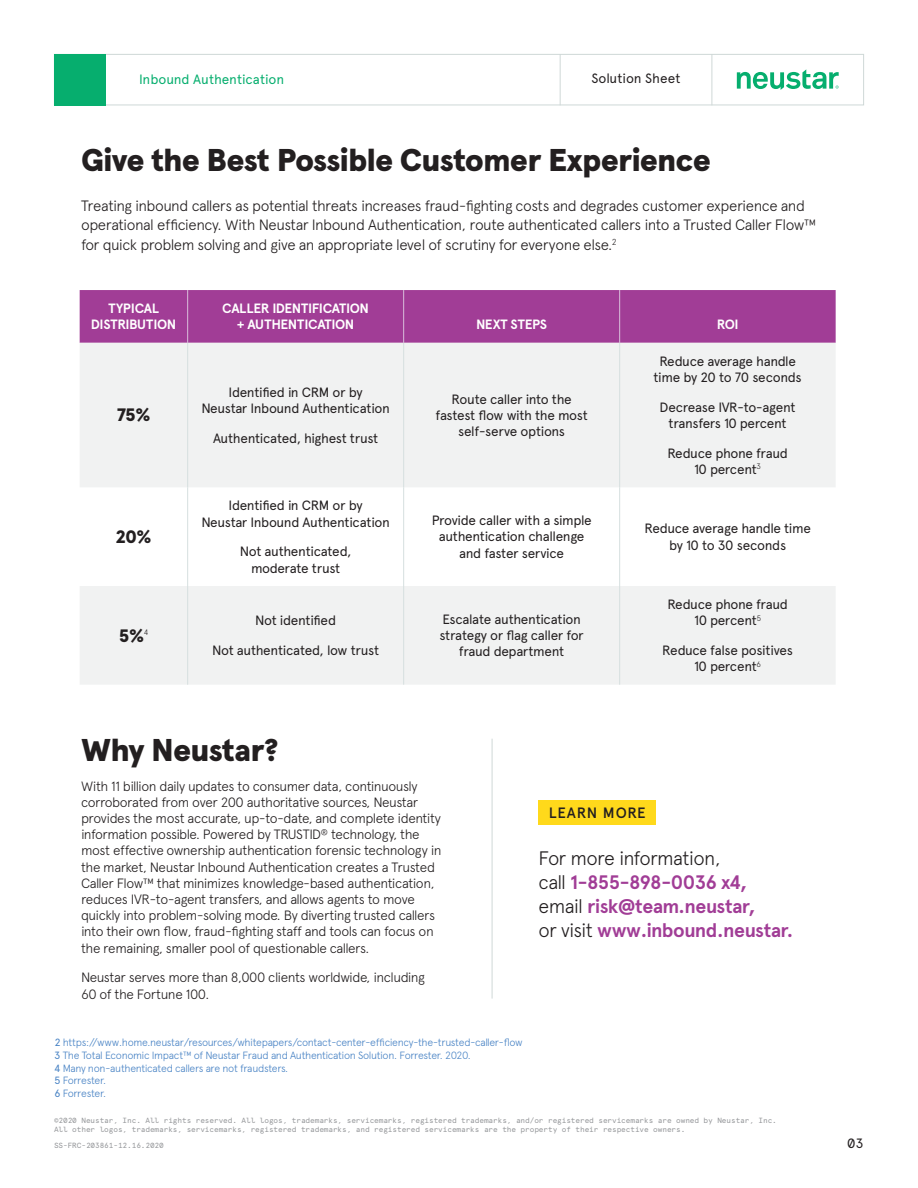
<style>
.page{position:relative;width:918px;height:1188px;background:#fff}
.page>*{position:absolute;margin:0;border:0;box-sizing:border-box;transform-origin:0 0}
.t1{font:900 31.5px "Apercu Pro";letter-spacing:-.025em;color:#231f20}
.t2{font:700 19.5px/24px "Apercu Pro";letter-spacing:-.025em;color:#a13d96}
.t3{font:900 18px "Apercu Pro";color:#231f20}
.t4{font:300 15px/19.5px "Apercu Pro";letter-spacing:-.035em;color:#231f20}
.t5{font:500 15px "Apercu Pro";letter-spacing:.045em;color:#231f20}
.t6{font:300 13.5px/16.2px "Apercu Pro";letter-spacing:-.035em;color:#231f20}
.t7{font:13.5px/16.2px "Apercu Pro";letter-spacing:-.025em;color:#231f20;text-align:center}
.t8{font:700 13.5px/16.2px "Apercu Pro";letter-spacing:-.025em;color:#fff;text-align:center}
.t9{font:13.5px "Apercu Pro";letter-spacing:-.005em;color:#06ae6e}
.t10{font:13.5px "Apercu Pro";letter-spacing:-.005em;color:#231f20}
.t11{font:13.5px "Apercu Pro Mono";color:#231f20}
.Sidebar_Copy{font:300 10.5px "Apercu Pro";letter-spacing:-.03em;color:#4782c4}
.t12{font:300 7.8px "Apercu Pro";color:#231f20}
.t13{font:7.5px/9px "Apercu Pro Mono";letter-spacing:-.01em;color:#939598}
.s1{font-weight:300;color:#231f20}
.s2{font-family:"Apercu Pro Mono";font-weight:400}
</style>
<div class="page">
<div style="left:54px;top:54px;width:810px;height:51px;border:1px solid #cfd8d7"></div>
<div style="left:54px;top:54px;width:51px;height:51px;background:#06ae6e"></div>
<svg style="left:737px;top:69px;width:102px;height:21px"></svg>
<hr style="left:560px;top:54px;width:1px;height:51px;background:#cfd8d7">
<hr style="left:712px;top:54px;width:1px;height:51px;background:#cfd8d7">
<div style="left:80px;top:290px;width:756px;height:53px;background:#a13d96"></div>
<svg style="left:80px;top:343px;width:755px;height:342px;fill:#f1f2f2"></svg>
<hr style="left:619px;top:290px;width:1px;height:53px;background:#d9bdda">
<hr style="left:403px;top:290px;width:1px;height:53px;background:#d9bdda">
<hr style="left:187px;top:290px;width:1px;height:53px;background:#d9bdda">
<hr style="left:187px;top:343px;width:1px;height:144px;background:#d6dfdf">
<hr style="left:403px;top:343px;width:1px;height:144px;background:#d6dfdf">
<hr style="left:619px;top:343px;width:1px;height:144px;background:#d6dfdf">
<hr style="left:187px;top:487px;width:1px;height:99px;background:#d6dfdf">
<hr style="left:403px;top:487px;width:1px;height:99px;background:#d6dfdf">
<hr style="left:619px;top:487px;width:1px;height:99px;background:#d6dfdf">
<hr style="left:187px;top:586px;width:1px;height:99px;background:#d6dfdf">
<hr style="left:403px;top:586px;width:1px;height:99px;background:#d6dfdf">
<hr style="left:619px;top:586px;width:1px;height:99px;background:#d6dfdf">
<div style="left:539px;top:800px;width:117px;height:24px;background:#ffd91b"></div>
<hr style="left:492px;top:739px;width:1px;height:260px;background:#cfd8d7">
<p class="t9" style="left:139px;top:70px;width:147px">Inbound Authentication</p>
<p class="t10" style="left:592px;top:68px;width:90px">Solution Sheet</p>
<p class="t1" style="left:81px;top:136px;width:631px">Give the Best Possible Customer Experience</p>
<p class="t4" style="left:81px;top:194px;width:737px">Treating inbound callers as potential threats increases fraud-fighting costs and degrades customer experience and operational efficiency. With Neustar Inbound Authentication, route authenticated callers into a Trusted Caller Flow™ for quick problem solving and give an appropriate level of scrutiny for everyone else.<sup>2</sup></p>
<p class="t8" style="left:91px;top:299px;width:87px">TYPICAL<br>DISTRIBUTION</p>
<p class="t8" style="left:222px;top:299px;width:148px">CALLER IDENTIFICATION + AUTHENTICATION</p>
<p class="t3" style="left:117px;top:402px;width:35px">75%</p>
<p class="t3" style="left:116px;top:523px;width:38px">20%</p>
<p class="t3" style="left:119px;top:622px;width:27px">5%</p>
<p class="t12" style="left:144px;top:626px;width:6px">4</p>
<p class="t7" style="left:201px;top:383px;width:190px">Identified in CRM or by<br>Neustar Inbound Authentication</p>
<p class="t7" style="left:213px;top:429px;width:167px">Authenticated, highest trust</p>
<p class="t7" style="left:201px;top:496px;width:190px">Identified in CRM or by<br>Neustar Inbound Authentication</p>
<p class="t7" style="left:240px;top:542px;width:113px">Not authenticated, moderate trust</p>
<p class="t7" style="left:255px;top:611px;width:82px">Not identified</p>
<p class="t7" style="left:212px;top:641px;width:168px">Not authenticated, low trust</p>
<p class="t8" style="left:476px;top:316px;width:72px">NEXT STEPS</p>
<p class="t8" style="left:717px;top:316px;width:23px">ROI</p>
<p class="t7" style="left:436px;top:390px;width:154px">Route caller into the fastest flow with the most self-serve options</p>
<p class="t7" style="left:653px;top:352px;width:150px">Reduce average handle time by 20 to 70 seconds</p>
<p class="t7" style="left:660px;top:398px;width:138px">Decrease IVR-to-agent transfers 10 percent</p>
<p class="t7" style="left:667px;top:444px;width:122px">Reduce phone fraud<br>10 percent<sup>3</sup></p>
<p class="t7" style="left:432px;top:511px;width:161px">Provide caller with a simple authentication challenge and faster service</p>
<p class="t7" style="left:644px;top:519px;width:168px">Reduce average handle time by 10 to 30 seconds</p>
<p class="t7" style="left:439px;top:610px;width:146px">Escalate authentication strategy or flag caller for fraud department</p>
<p class="t7" style="left:667px;top:595px;width:122px">Reduce phone fraud<br>10 percent<sup>5</sup></p>
<p class="t7" style="left:662px;top:641px;width:132px">Reduce false positives<br>10 percent<sup>6</sup></p>
<p class="t1" style="left:81px;top:726px;width:199px">Why Neustar?</p>
<p class="t6" style="left:81px;top:777px;width:362px">With 11 billion daily updates to consumer data, continuously corroborated from over 200 authoritative sources, Neustar provides the most accurate, up-to-date, and complete identity information possible. Powered by TRUSTID<sup>®</sup> technology, the most effective ownership authentication forensic technology in the market, Neustar Inbound Authentication creates a Trusted Caller Flow™ that minimizes knowledge-based authentication, reduces IVR-to-agent transfers, and allows agents to move quickly into problem-solving mode. By diverting trusted callers into their own flow, fraud-fighting staff and tools can focus on the remaining, smaller pool of questionable callers.</p>
<p class="t6" style="left:81px;top:968px;width:345px">Neustar serves more than 8,000 clients worldwide, including<br>60 of the Fortune 100.</p>
<p class="t5" style="left:549px;top:801px;width:99px">LEARN MORE</p>
<p class="t2" style="left:539px;top:845px;width:256px"><span class="s1">For more information,<br>call</span> 1-855-898-0036 x4, <span class="s1">email</span> risk@team.neustar,<br><span class="s1">or visit</span> www.inbound.neustar.</p>
<p class="Sidebar_Copy" style="left:54px;top:1035px;width:470px"><span class="s2">2</span> https://www.home.neustar/resources/whitepapers/contact-center-efficiency-the-trusted-caller-flow</p>
<p class="Sidebar_Copy" style="left:54px;top:1047px;width:418px"><span class="s2">3</span> The Total Economic Impact™ of Neustar Fraud and Authentication Solution. Forrester. 2020.</p>
<p class="Sidebar_Copy" style="left:54px;top:1060px;width:236px"><span class="s2">4</span> Many non-authenticated callers are not fraudsters.</p>
<p class="Sidebar_Copy" style="left:54px;top:1073px;width:54px"><span class="s2">5</span> Forrester.</p>
<p class="Sidebar_Copy" style="left:54px;top:1085px;width:54px"><span class="s2">6</span> Forrester.</p>
<p class="t13" style="left:54px;top:1115px;width:724px">©2020 Neustar, Inc. All rights reserved. All logos, trademarks, servicemarks, registered trademarks, and/or registered servicemarks are owned by Neustar, Inc.<br>All other logos, trademarks, servicemarks, registered trademarks, and registered servicemarks are the property of their respective owners.</p>
<p class="t13" style="left:54px;top:1140px;width:111px">SS-FRC-203861-12.16.2020</p>
<p class="t11" style="left:847px;top:1133px;width:18px">03</p>
</div>
